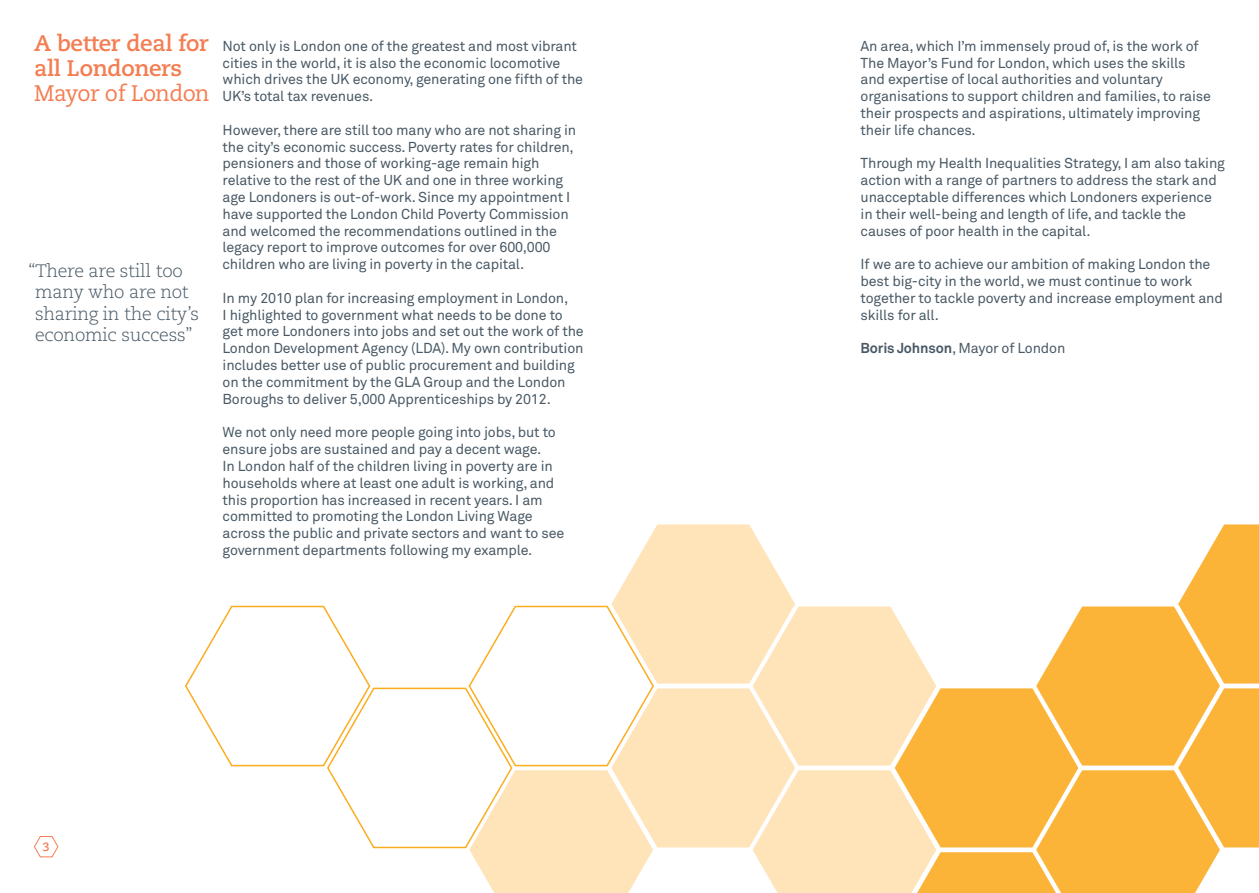
<style>
.page{position:relative;width:1259px;height:893px;background:#fff}
.page>*{position:absolute;margin:0;border:0;box-sizing:border-box;transform-origin:0 0}
.t1{font:700 22.5px/25.2px "Caecilia LT Std";letter-spacing:-.015em;color:#f47d52}
.t2{font:22.5px "Caecilia LT Std";letter-spacing:-.025em;color:#f47d52}
.t3{font:300 18px/21px "Caecilia LT Std";letter-spacing:-.015em;color:#495965}
.t4{font:14.25px/16.8px "Akkurat";letter-spacing:-.01em;color:#495965}
.t5{font:700 12px "Caecilia LT Std";color:#f47d52}
.s1{font-weight:700}
</style>
<div class="page">
<svg style="left:185px;top:524px;width:1074px;height:369px"></svg>
<svg style="left:34px;top:836px;width:25px;height:22px"></svg>
<h1 class="t1" style="left:34px;top:31px;width:176px">A better deal for all Londoners</h1>
<h1 class="t2" style="left:34px;top:80px;width:177px">Mayor of London</h1>
<p class="t3" style="left:35px;top:261px;width:165px;text-indent:-7px">“There are still too many who are not sharing in the city’s economic success”</p>
<p class="t4" style="left:223px;top:37px;width:362px">Not only is London one of the greatest and most vibrant cities in the world, it is also the economic locomotive which drives the UK economy, generating one fifth of the UK’s total tax revenues.</p>
<p class="t4" style="left:223px;top:121px;width:355px">However, there are still too many who are not sharing in the city’s economic success. Poverty rates for children, pensioners and those of working-age remain high relative to the rest of the UK and one in three working age Londoners is out-of-work. Since my appointment I have supported the London Child Poverty Commission and welcomed the recommendations outlined in the legacy report to improve outcomes for over 600,000 children who are living in poverty in the capital.</p>
<p class="t4" style="left:223px;top:289px;width:363px">In my 2010 plan for increasing employment in London,<br>I highlighted to government what needs to be done to get more Londoners into jobs and set out the work of the London Development Agency (LDA). My own contribution includes better use of public procurement and building on the commitment by the GLA Group and the London Boroughs to deliver 5,000 Apprenticeships by 2012.</p>
<p class="t4" style="left:223px;top:424px;width:343px">We not only need more people going into jobs, but to ensure jobs are sustained and pay a decent wage.<br>In London half of the children living in poverty are in households where at least one adult is working, and this proportion has increased in recent years. I am committed to promoting the London Living Wage across the public and private sectors and want to see government departments following my example.</p>
<p class="t5" style="left:43px;top:840px;width:9px">3</p>
<p class="t4" style="left:860px;top:37px;width:352px">An area, which I’m immensely proud of, is the work of The Mayor’s Fund for London, which uses the skills and expertise of local authorities and voluntary organisations to support children and families, to raise their prospects and aspirations, ultimately improving their life chances.</p>
<p class="t4" style="left:860px;top:155px;width:366px">Through my Health Inequalities Strategy, I am also taking action with a range of partners to address the stark and unacceptable differences which Londoners experience in their well-being and length of life, and tackle the causes of poor health in the capital.</p>
<p class="t4" style="left:860px;top:256px;width:364px">If we are to achieve our ambition of making London the best big-city in the world, we must continue to work together to tackle poverty and increase employment and skills for all.</p>
<p class="t4" style="left:860px;top:340px;width:206px"><span class="s1">Boris Johnson</span>, Mayor of London</p>
</div>
